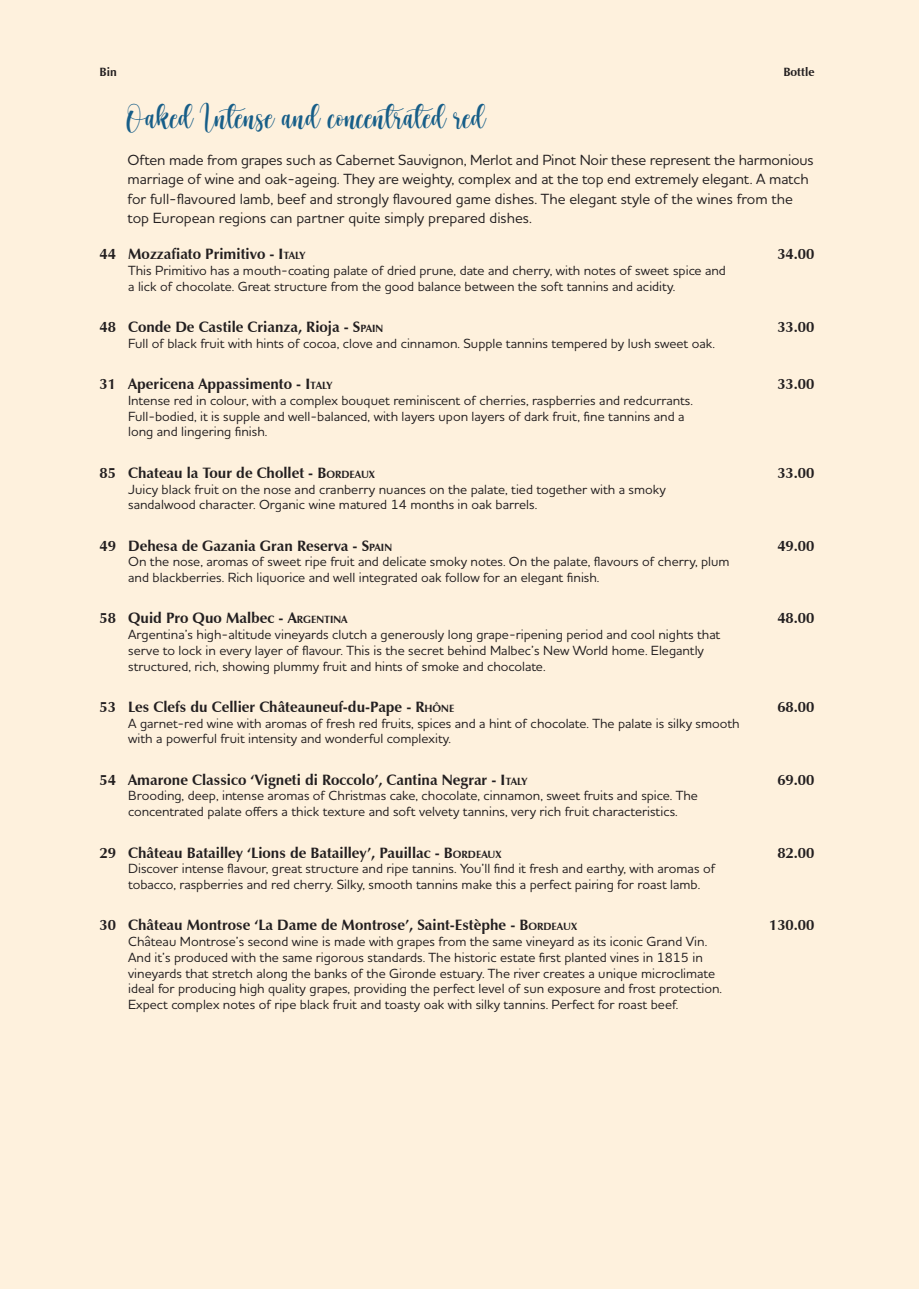
<style>
.page{position:relative;width:919px;height:1289px;background:#fff}
.page>*{position:absolute;margin:0;border:0;box-sizing:border-box;transform-origin:0 0}
.t1{font:30px "Homework";color:#175e88}
.t2{font:700 15px "Zapf Humanist 601 BT";color:#231f20}
.t3{font:500 15px/19.5px "Houschka Pro";letter-spacing:-.005em;color:#231f20}
.t4{font:500 13.5px/15.8px "Houschka Pro";color:#231f20}
.t5{font:700 12px "Zapf Humanist 601 BT";color:#231f20}
.s1{font-style:inherit}
.s2{font-size:10.5px}
</style>
<div class="page">
<div style="left:0;top:0;width:918px;height:1288px;background:#fef1dd"></div>
<p class="t5" style="left:100px;top:64px;width:19px">Bin</p>
<p class="t5" style="left:783px;top:64px;width:32px">Bottle</p>
<p class="t1" style="left:128px;top:97px;width:359px">Oaked Intense and concentrated red</p>
<p class="t3" style="left:128px;top:149px;width:687px">Often made from grapes such as Cabernet Sauvignon, Merlot and Pinot Noir these represent the harmonious marriage of wine and oak-ageing. They are weighty, complex and at the top end extremely elegant. A match for full-flavoured lamb, beef and strongly flavoured game dishes. The elegant style of the wines from the top European regions can partner quite simply prepared dishes.</p>
<p class="t2" style="left:100px;top:245px;width:207px">44 Mozzafiato Primitivo - <span class="s1">I</span> <span class="s2">TALY</span></p>
<p class="t2" style="left:777px;top:245px;width:39px">34.00</p>
<p class="t4" style="left:128px;top:262px;width:599px">This Primitivo has a mouth-coating palate of dried prune, date and cherry, with notes of sweet spice and a lick of chocolate. Great structure from the good balance between the soft tannins and acidity.</p>
<p class="t2" style="left:100px;top:318px;width:284px">48 Conde De Castile Crianza, Rioja - <span class="s1">S</span><span class="s2">PAIN</span></p>
<p class="t2" style="left:777px;top:318px;width:39px">33.00</p>
<p class="t4" style="left:128px;top:335px;width:588px">Full of black fruit with hints of cocoa, clove and cinnamon. Supple tannins tempered by lush sweet oak.</p>
<p class="t2" style="left:100px;top:375px;width:234px">31 Apericena Appassimento - <span class="s1">I</span> <span class="s2">TALY</span></p>
<p class="t2" style="left:777px;top:375px;width:39px">33.00</p>
<p class="t4" style="left:128px;top:392px;width:566px">Intense red in colour, with a complex bouquet reminiscent of cherries, raspberries and redcurrants.<br>Full-bodied, it is supple and well-balanced, with layers upon layers of dark fruit, fine tannins and a long and lingering finish.</p>
<p class="t2" style="left:100px;top:463px;width:277px">85 Chateau la Tour de Chollet - <span class="s1">B</span><span class="s2">ORDEAUX</span></p>
<p class="t2" style="left:777px;top:463px;width:39px">33.00</p>
<p class="t4" style="left:128px;top:480px;width:539px">Juicy black fruit on the nose and cranberry nuances on the palate, tied together with a smoky sandalwood character. Organic wine matured 14 months in oak barrels.</p>
<p class="t2" style="left:100px;top:536px;width:292px">49 Dehesa de Gazania Gran Reserva - <span class="s1">S</span><span class="s2">PAIN</span></p>
<p class="t2" style="left:777px;top:536px;width:39px">49.00</p>
<p class="t4" style="left:128px;top:553px;width:603px">On the nose, aromas of sweet ripe fruit and delicate smoky notes. On the palate, flavours of cherry, plum and blackberries. Rich liquorice and well integrated oak follow for an elegant finish.</p>
<p class="t2" style="left:100px;top:609px;width:242px">58 Quid Pro Quo Malbec - <span class="s1">A</span><span class="s2">RGENTINA</span></p>
<p class="t2" style="left:777px;top:609px;width:39px">48.00</p>
<p class="t4" style="left:128px;top:626px;width:593px">Argentina’s high-altitude vineyards clutch a generously long grape-ripening period and cool nights that serve to lock in every layer of flavour. This is the secret behind Malbec’s New World home. Elegantly structured, rich, showing plummy fruit and hints of smoke and chocolate.</p>
<p class="t2" style="left:100px;top:697px;width:356px">53 Les Clefs du Cellier Châteauneuf-du-Pape - <span class="s1">R</span><span class="s2">HÔNE</span></p>
<p class="t2" style="left:777px;top:697px;width:39px">68.00</p>
<p class="t4" style="left:128px;top:715px;width:613px">A garnet-red wine with aromas of fresh red fruits, spices and a hint of chocolate. The palate is silky smooth with a powerful fruit intensity and wonderful complexity.</p>
<p class="t2" style="left:100px;top:770px;width:429px">54 Amarone Classico ‘Vigneti di Roccolo’, Cantina Negrar - <span class="s1">I</span> <span class="s2">TALY</span></p>
<p class="t2" style="left:777px;top:770px;width:39px">69.00</p>
<p class="t4" style="left:128px;top:787px;width:571px">Brooding, deep, intense aromas of Christmas cake, chocolate, cinnamon, sweet fruits and spice. The concentrated palate offers a thick texture and soft velvety tannins, very rich fruit characteristics.</p>
<p class="t2" style="left:100px;top:843px;width:403px">29 Château Batailley ‘Lions de Batailley’, Pauillac - <span class="s1">B</span><span class="s2">ORDEAUX</span></p>
<p class="t2" style="left:777px;top:843px;width:39px">82.00</p>
<p class="t4" style="left:128px;top:860px;width:588px">Discover intense flavour, great structure and ripe tannins. You’ll find it fresh and earthy, with aromas of tobacco, raspberries and red cherry. Silky, smooth tannins make this a perfect pairing for roast lamb.</p>
<p class="t2" style="left:100px;top:915px;width:479px">30 Château Montrose ‘La Dame de Montrose’, Saint-Estèphe - <span class="s1">B</span><span class="s2">ORDEAUX</span></p>
<p class="t2" style="left:769px;top:915px;width:47px">130.00</p>
<p class="t4" style="left:128px;top:933px;width:595px">Château Montrose’s second wine is made with grapes from the same vineyard as its iconic Grand Vin.<br>And it’s produced with the same rigorous standards. The historic estate first planted vines in 1815 in vineyards that stretch along the banks of the Gironde estuary. The river creates a unique microclimate ideal for producing high quality grapes, providing the perfect level of sun exposure and frost protection.<br>Expect complex notes of ripe black fruit and toasty oak with silky tannins. Perfect for roast beef.</p>
</div>
